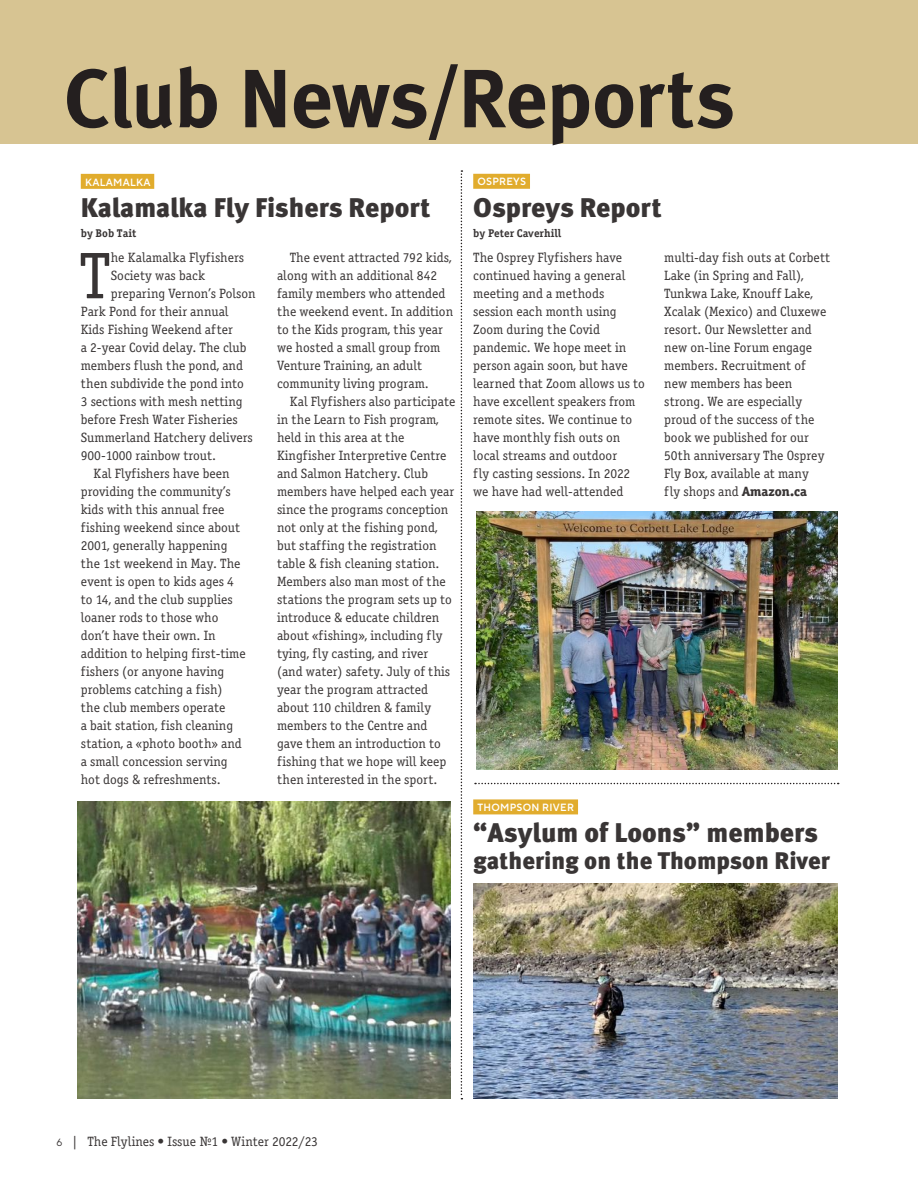
<style>
.page{position:relative;width:918px;height:1188px;background:#fff}
.page>*{position:absolute;margin:0;border:0;box-sizing:border-box;transform-origin:0 0}
.t1{font:700 82.5px "Meta Pro";letter-spacing:-.015em;color:#241f1f}
.t2{font:66px "Officina Serif Book C";color:#393535}
.t3{font:900 27px "Meta Pro";color:#393535}
.t4{font:900 24px "Meta Pro";color:#393535}
.t5{font:13.5px/18px "Officina Serif Book C";color:#393535}
.t6{font:11.25px "Officina Serif Bold C";color:#393535}
.t7{font:10.5px "TT Norms Pro Dm Bd";letter-spacing:.025em;color:#fff;scale:.95 1}
.s1{font-family:"Officina Serif Extra Bold C"}
.s2{font-family:"TT Norms Pro";font-size:10.5px}
</style>
<div class="page">
<div style="left:0;top:0;width:918px;height:144px;background:#d7c492"></div>
<div style="left:81px;top:174px;width:73px;height:15px;background:#e1ac2d"></div>
<div style="left:473px;top:174px;width:57px;height:15px;background:#e1ac2d"></div>
<div style="left:473px;top:799px;width:105px;height:15px;background:#e1ac2d"></div>
<img style="left:77px;top:801px;width:373px;height:298px">
<img style="left:476px;top:511px;width:361px;height:259px">
<svg style="left:461px;top:170px;width:1px;height:929px"></svg>
<svg style="left:475px;top:783px;width:364px;height:1px"></svg>
<img style="left:473px;top:884px;width:364px;height:215px">
<h1 class="t1" style="left:63px;top:46px;width:674px">Club News/Reports</h1>
<p class="t7" style="left:85px;top:174px;width:70px">KALAMALKA</p>
<h3 class="t3" style="left:81px;top:190px;width:351px">Kalamalka Fly Fishers Report</h3>
<p class="t6" style="left:81px;top:227px;width:57px">by Bob Tait</p>
<h2 class="t2" style="left:79px;top:240px;width:33px">T</h2>
<p class="t5" style="left:111px;top:249px;width:135px">he Kalamalka Flyfishers</p>
<p class="t5" style="left:277px;top:249px;width:178px;text-indent:13px">The event attracted 792 kids, along with an additional 842 family members who attended the weekend event. In addition to the Kids program, this year we hosted a small group from<br>Venture Training, an adult community living program.</p>
<p class="t5" style="left:277px;top:393px;width:180px;text-indent:13px">Kal Flyfishers also participate in the Learn to Fish program, held in this area at the<br>Kingfisher Interpretive Centre and Salmon Hatchery. Club members have helped each year since the programs conception not only at the fishing pond, but staffing the registration table &amp; fish cleaning station.<br>Members also man most of the stations the program sets up to introduce &amp; educate children about «fishing», including fly tying, fly casting, and river (and water) safety. July of this year the program attracted about 110 children &amp; family members to the Centre and gave them an introduction to fishing that we hope will keep then interested in the sport.</p>
<p class="t5" style="left:111px;top:267px;width:96px">Society was back</p>
<p class="t5" style="left:111px;top:285px;width:146px">preparing Vernon’s Polson</p>
<p class="t5" style="left:81px;top:303px;width:149px">Park Pond for their annual</p>
<p class="t5" style="left:81px;top:321px;width:153px">Kids Fishing Weekend after</p>
<p class="t5" style="left:81px;top:339px;width:167px">a 2‑year Covid delay. The club</p>
<p class="t5" style="left:81px;top:357px;width:164px">members flush the pond, and</p>
<p class="t5" style="left:81px;top:375px;width:165px">then subdivide the pond into</p>
<p class="t5" style="left:81px;top:393px;width:163px">3 sections with mesh netting</p>
<p class="t5" style="left:81px;top:411px;width:158px">before Fresh Water Fisheries</p>
<p class="t5" style="left:81px;top:429px;width:174px">Summerland Hatchery delivers</p>
<p class="t5" style="left:81px;top:447px;width:137px">900‑1000 rainbow trout.</p>
<p class="t5" style="left:94px;top:465px;width:137px">Kal Flyfishers have been</p>
<p class="t5" style="left:81px;top:483px;width:151px">providing the community’s</p>
<p class="t5" style="left:81px;top:501px;width:145px">kids with this annual free</p>
<p class="t5" style="left:81px;top:519px;width:161px">fishing weekend since about</p>
<p class="t5" style="left:81px;top:537px;width:148px">2001, generally happening</p>
<p class="t5" style="left:81px;top:555px;width:161px">the 1st weekend in May. The</p>
<p class="t5" style="left:81px;top:573px;width:155px">event is open to kids ages 4</p>
<p class="t5" style="left:81px;top:591px;width:154px">to 14, and the club supplies</p>
<p class="t5" style="left:81px;top:609px;width:139px">loaner rods to those who</p>
<p class="t5" style="left:81px;top:627px;width:136px">don’t have their own. In</p>
<p class="t5" style="left:81px;top:645px;width:167px">addition to helping first-time</p>
<p class="t5" style="left:81px;top:663px;width:145px">fishers (or anyone having</p>
<p class="t5" style="left:81px;top:681px;width:143px">problems catching a fish)</p>
<p class="t5" style="left:81px;top:699px;width:146px">the club members operate</p>
<p class="t5" style="left:81px;top:717px;width:154px">a bait station, fish cleaning</p>
<p class="t5" style="left:81px;top:735px;width:163px">station, a «photo booth» and</p>
<p class="t5" style="left:81px;top:753px;width:148px">a small concession serving</p>
<p class="t5" style="left:81px;top:771px;width:142px">hot dogs &amp; refreshments.</p>
<p class="t7" style="left:477px;top:174px;width:53px">OSPREYS</p>
<h3 class="t3" style="left:473px;top:190px;width:190px">Ospreys Report</h3>
<p class="t6" style="left:473px;top:227px;width:90px">by Peter Caverhill</p>
<p class="t5" style="left:473px;top:249px;width:173px">The Osprey Flyfishers have continued having a general meeting and a methods session each month using<br>Zoom during the Covid pandemic. We hope meet in person again soon, but have learned that Zoom allows us to have excellent speakers from remote sites. We continue to have monthly fish outs on local streams and outdoor<br>fly casting sessions. In 2022 we have had well-attended</p>
<p class="t5" style="left:664px;top:249px;width:167px">multi-day fish outs at Corbett<br>Lake (in Spring and Fall),<br>Tunkwa Lake, Knouff Lake,<br>Xcalak (Mexico) and Cluxewe resort. Our Newsletter and new on-line Forum engage members. Recruitment of new members has been strong. We are especially proud of the success of the book we published for our<br>50th anniversary The Osprey<br>Fly Box, available at many<br>fly shops and <span class="s1">Amazon.ca</span></p>
<p class="t7" style="left:477px;top:800px;width:103px">THOMPSON RIVER</p>
<h3 class="t3" style="left:473px;top:816px;width:346px">“Asylum of Loons” members</h3>
<h3 class="t4" style="left:473px;top:846px;width:358px">gathering on the Thompson River</h3>
<p class="t5" style="left:56px;top:1133px;width:263px"><span class="s2">6</span> | The Flylines • Issue №1 • Winter 2022/23</p>
</div>
